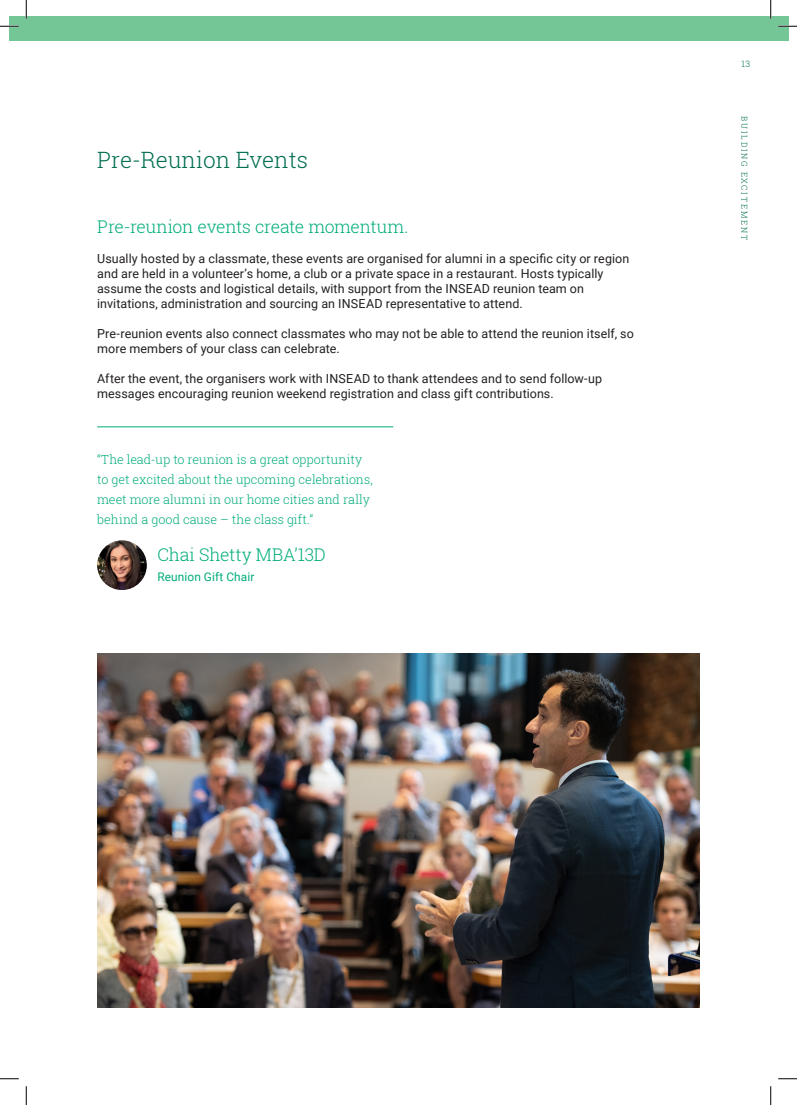
<style>
.page{position:relative;width:797px;height:1105px;background:#fff}
.page>*{position:absolute;margin:0;border:0;box-sizing:border-box;transform-origin:0 0}
.t1{font:300 22.5px "Roboto Slab";color:#006e51}
.Body{font:300 17.5px "Roboto Slab";letter-spacing:-.02em;color:#00ac7b}
.Author{font:300 17.5px "Roboto Slab";letter-spacing:-.01em;color:#00ac7b}
.Body-2{font:12.5px/15px "Roboto";letter-spacing:.005em;color:#231f20}
.QuotesSmallGreen{font:300 12.5px/20px "Roboto Slab";color:#00ac7b}
.Author-2{font:11.88px "Roboto";letter-spacing:.01em;color:#00ac7b}
.t2{font:300 8.75px "Roboto Slab";color:#006e51}
.Section_running_he{font:300 8.12px "Roboto Slab";letter-spacing:.225em;color:#006e51}
</style>
<div class="page">
<img style="left:97px;top:653px;width:602px;height:355px">
<img style="left:97px;top:540px;width:50px;height:50px;border-radius:25px">
<hr style="left:97px;top:427px;width:296px;height:1px;background:#00ac7b">
<div style="left:9px;top:16px;width:779px;height:24px;background:#74c697"></div>
<svg style="left:0;top:25px;width:19px;height:2px"></svg>
<svg style="left:778px;top:25px;width:19px;height:2px"></svg>
<svg style="left:0;top:1078px;width:19px;height:1px"></svg>
<svg style="left:778px;top:1078px;width:19px;height:1px"></svg>
<svg style="left:25px;top:0;width:2px;height:19px"></svg>
<svg style="left:25px;top:1086px;width:2px;height:19px"></svg>
<svg style="left:770px;top:0;width:1px;height:19px"></svg>
<svg style="left:770px;top:1086px;width:1px;height:19px"></svg>
<p class="t1" style="left:97px;top:145px;width:212px">Pre-Reunion Events</p>
<p class="Body" style="left:97px;top:215px;width:313px">Pre-reunion events create momentum.</p>
<p class="Body-2" style="left:97px;top:251px;width:533px">Usually hosted by a classmate, these events are organised for alumni in a specific city or region and are held in a volunteer’s home, a club or a private space in a restaurant. Hosts typically assume the costs and logistical details, with support from the INSEAD reunion team on invitations, administration and sourcing an INSEAD representative to attend.</p>
<p class="Body-2" style="left:97px;top:326px;width:538px">Pre-reunion events also connect classmates who may not be able to attend the reunion itself, so more members of your class can celebrate.</p>
<p class="Body-2" style="left:97px;top:371px;width:506px">After the event, the organisers work with INSEAD to thank attendees and to send follow-up messages encouraging reunion weekend registration and class gift contributions.</p>
<p class="QuotesSmallGreen" style="left:97px;top:449px;width:277px">“The lead-up to reunion is a great opportunity to get excited about the upcoming celebrations, meet more alumni in our home cities and rally behind a good cause – the class gift.”</p>
<p class="Author" style="left:157px;top:542px;width:170px">Chai Shetty MBA’13D</p>
<p class="Author-2" style="left:157px;top:568px;width:98px">Reunion Gift Chair</p>
<p class="t2" style="left:741px;top:58px;width:10px">13</p>
<p class="Section_running_he" style="left:750px;top:116px;width:125px;rotate:90deg">BUILDING EXCITEMENT</p>
</div>
